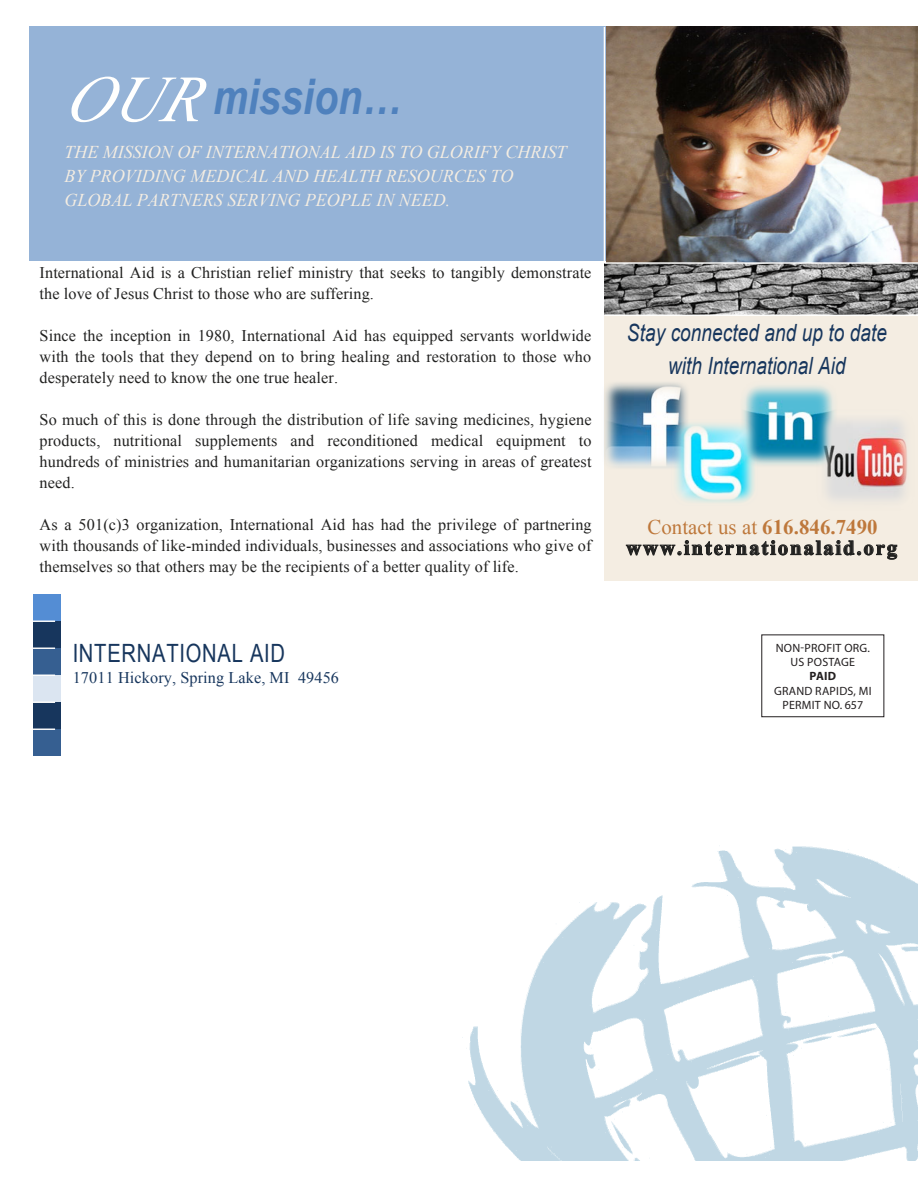
<style>
.page{position:relative;width:918px;height:1188px;background:#fff}
.page>*{position:absolute;margin:0;border:0;box-sizing:border-box;transform-origin:0 0}
.t1{font:italic 700 49.35px "Arial";color:#4f81bd;scale:.8 1}
.t2{font:25.2px "Arial";letter-spacing:.035em;color:#17365d;scale:.8 1}
.t3{font:italic 23.7px/32.7px "Arial";letter-spacing:.005em;color:#17365d;text-align:center;scale:.8 1}
.t4{font:700 20.85px/20.5px "Times New Roman";letter-spacing:.085em;color:#212120;text-align:center}
.t5{font:italic 18px/24px "Times New Roman";color:#f4ede2}
.t6{font:16.2px/20.9px "Times New Roman";letter-spacing:.01em;color:#212120;text-align:justify}
.t7{font:16.2px "Times New Roman";letter-spacing:.01em;color:#17365d}
.t8{font:12px "Myriad Pro";letter-spacing:.02em;color:#231f20}
.t9{font:700 12px "Myriad Pro";color:#231f20}
.s1{font-family:"Times New Roman";font-weight:400;font-size:65.85px;color:#fffffe}
.s2{font-weight:400;color:#be783b}
.s3{color:#be783b}
</style>
<div class="page">
<img style="left:606px;top:27px;width:312px;height:235px">
<img style="left:604px;top:264px;width:314px;height:51px">
<div style="left:604px;top:315px;width:314px;height:266px;background:#f4ede2"></div>
<hr style="left:917px;top:459px;width:1px;height:702px;background:#f4ede2">
<div style="left:33px;top:594px;width:27px;height:27px;background:#548dd4"></div>
<div style="left:33px;top:621px;width:27px;height:27px;background:#17365d"></div>
<div style="left:33px;top:648px;width:27px;height:27px;background:#365f91"></div>
<div style="left:33px;top:675px;width:27px;height:27px;background:#dbe5f1"></div>
<div style="left:33px;top:702px;width:27px;height:27px;background:#17365d"></div>
<div style="left:33px;top:729px;width:27px;height:27px;background:#365f91"></div>
<svg style="left:33px;top:621px;width:22px;height:1px"></svg>
<svg style="left:33px;top:648px;width:22px;height:1px"></svg>
<svg style="left:33px;top:675px;width:22px;height:1px"></svg>
<svg style="left:33px;top:702px;width:22px;height:1px"></svg>
<svg style="left:33px;top:729px;width:22px;height:1px"></svg>
<div style="left:29px;top:27px;width:577px;height:234px;background:#95b3d7"></div>
<hr style="left:604px;top:27px;width:1px;height:236px;background:#fffffe">
<hr style="left:604px;top:315px;width:314px;height:1px;background:#fffffe">
<svg style="left:626px;top:540px;width:271px;height:20px"></svg>
<img style="left:462px;top:796px;width:456px;height:365px">
<img style="left:604px;top:382px;width:84px;height:86px">
<img style="left:742px;top:385px;width:91px;height:81px">
<img style="left:813px;top:405px;width:95px;height:95px">
<img style="left:670px;top:418px;width:89px;height:85px">
<div style="left:761px;top:634px;width:123px;height:83px;border:1px solid #231f20"></div>
<p class="t1" style="left:64px;top:67px;width:423px"><span class="s1">OUR</span>mission…</p>
<p class="t5" style="left:64px;top:140px;width:504px">THE MISSION OF INTERNATIONAL AID IS TO GLORIFY CHRIST<br>BY PROVIDING MEDICAL AND HEALTH RESOURCES TO<br>GLOBAL PARTNERS SERVING PEOPLE IN NEED.</p>
<p class="t6" style="left:40px;top:262px;width:553px">International Aid is a Christian relief ministry that seeks to tangibly demonstrate the love of Jesus Christ to those who are suffering.</p>
<p class="t6" style="left:40px;top:325px;width:553px">Since the inception in 1980, International Aid has equipped servants worldwide with the tools that they depend on to bring healing and restoration to those who desperately need to know the one true healer.</p>
<p class="t6" style="left:40px;top:409px;width:554px">So much of this is done through the distribution of life saving medicines, hygiene products, nutritional supplements and reconditioned medical equipment to hundreds of ministries and humanitarian organizations serving in areas of greatest need.</p>
<p class="t6" style="left:40px;top:514px;width:554px">As a 501(c)3 organization, International Aid has had the privilege of partnering with thousands of like-minded individuals, businesses and associations who give of themselves so that others may be the recipients of a better quality of life.</p>
<p class="t2" style="left:73px;top:637px;width:267px">INTERNATIONAL AID</p>
<p class="t7" style="left:73px;top:666px;width:268px">17011 Hickory, Spring Lake, MI 49456</p>
<p class="t3" style="left:627px;top:317px;width:327px">Stay connected and up to date with International Aid</p>
<p class="t4" style="left:626px;top:516px;width:273px"><span class="s2">Contact us at</span> <span class="s3">616.846.7490 </span>www.internationalaid.org</p>
<p class="t8" style="left:776px;top:640px;width:96px">NON-PROFIT ORG.</p>
<p class="t8" style="left:791px;top:654px;width:66px">US POSTAGE</p>
<p class="t9" style="left:810px;top:668px;width:28px">PAID</p>
<p class="t8" style="left:774px;top:683px;width:99px">GRAND RAPIDS, MI</p>
<p class="t8" style="left:782px;top:698px;width:82px">PERMIT NO. 657</p>
</div>
